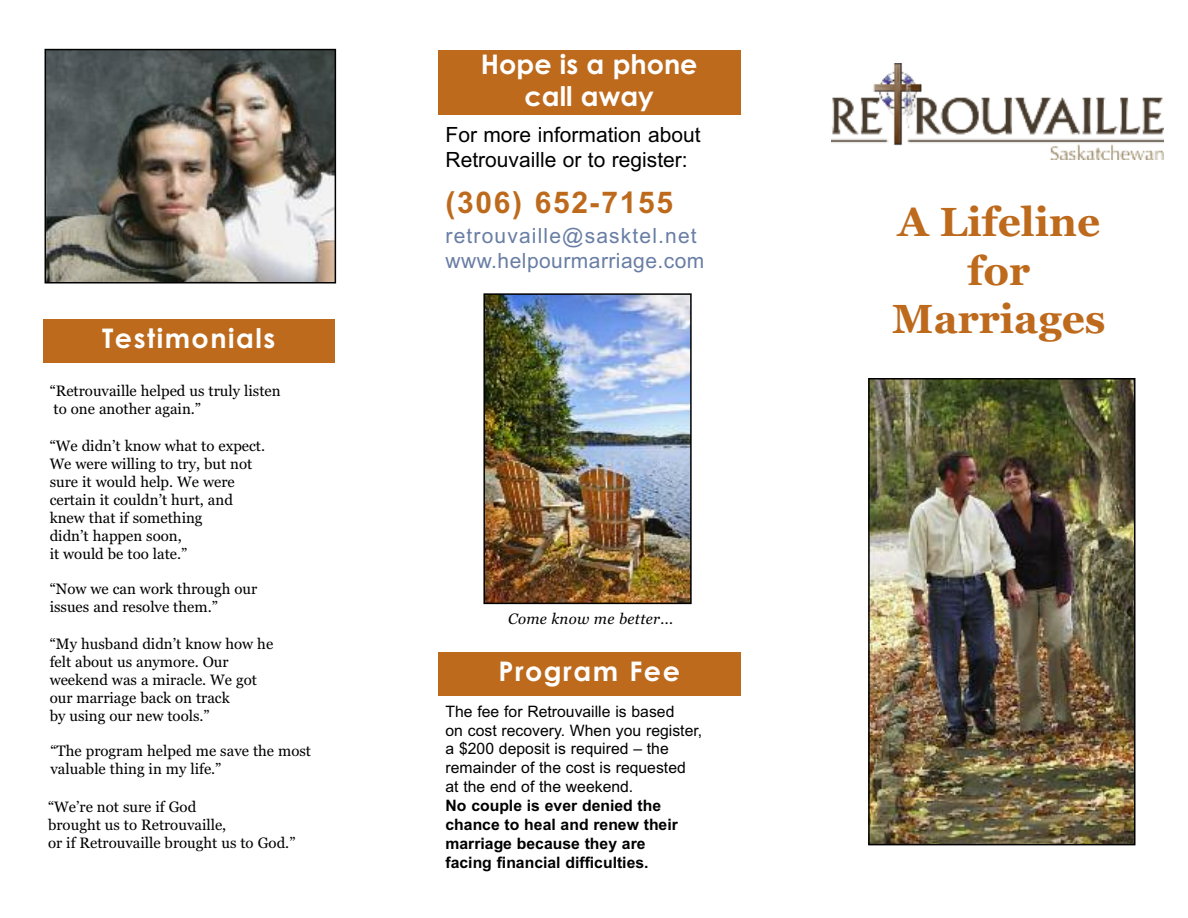
<style>
.page{position:relative;width:1188px;height:918px;background:#fff}
.page>*{position:absolute;margin:0;border:0;box-sizing:border-box;transform-origin:0 0}
.t1{font:700 40.5px/48.6px "Georgia";color:#be6a1d;text-align:center}
.t2{font:700 30px "Arial";letter-spacing:.055em;color:#be6a1d}
.t3{font:700 27px "Century Gothic";letter-spacing:.055em;color:#fff}
.t4{font:700 27px/32.4px "Century Gothic";color:#fff;text-align:center}
.t5{font:21px/25.2px "Arial";color:#000}
.t6{font:21px/25.2px "Arial";letter-spacing:.055em;color:#697ea5}
.t7{font:15.75px/18.9px "Arial";color:#000}
.t8{font:700 15.75px/18.9px "Arial";color:#000}
.t9{font:15px/18px "Georgia";color:#000}
.t10{font:italic 15px "Georgia";letter-spacing:.02em;color:#000}
</style>
<div class="page">
<img style="left:871px;top:381px;width:261px;height:461px">
<div style="left:868px;top:378px;width:267px;height:467px;border:2px solid #000"></div>
<div style="left:43px;top:319px;width:292px;height:43px;background:#be6a1d"></div>
<div style="left:438px;top:50px;width:302px;height:65px;background:#be6a1d"></div>
<div style="left:438px;top:652px;width:302px;height:43px;background:#be6a1d"></div>
<img style="left:832px;top:64px;width:331px;height:96px">
<img style="left:486px;top:296px;width:203px;height:305px">
<div style="left:483px;top:293px;width:209px;height:311px;border:2px solid #000"></div>
<img style="left:48px;top:52px;width:285px;height:229px">
<div style="left:45px;top:49px;width:291px;height:235px;border:2px solid #000"></div>
<h3 class="t3" style="left:102px;top:323px;width:175px">Testimonials</h3>
<p class="t9" style="left:50px;top:382px;width:233px">“Retrouvaille helped us truly listen to one another again.”</p>
<p class="t9" style="left:50px;top:436px;width:217px">“We didn’t know what to expect.<br>We were willing to try, but not sure it would help. We were certain it couldn’t hurt, and knew that if something<br>didn’t happen soon,<br>it would be too late.”</p>
<p class="t9" style="left:50px;top:580px;width:209px">“Now we can work through our issues and resolve them.”</p>
<p class="t9" style="left:50px;top:635px;width:225px">“My husband didn’t know how he felt about us anymore. Our weekend was a miracle. We got our marriage back on track<br>by using our new tools.”</p>
<p class="t9" style="left:50px;top:742px;width:262px">“The program helped me save the most valuable thing in my life.”</p>
<p class="t9" style="left:48px;top:798px;width:249px">“We’re not sure if God<br>brought us to Retrouvaille,<br>or if Retrouvaille brought us to God.”</p>
<h3 class="t4" style="left:481px;top:48px;width:218px">Hope is a phone call away</h3>
<h3 class="t5" style="left:446px;top:122px;width:257px">For more information about<br>Retrouvaille or to register:</h3>
<h2 class="t2" style="left:446px;top:185px;width:229px">(306) 652-7155</h2>
<h3 class="t6" style="left:446px;top:223px;width:260px">retrouvaille@sasktel.net www.helpourmarriage.com</h3>
<p class="t10" style="left:508px;top:610px;width:167px">Come know me better...</p>
<h3 class="t3" style="left:498px;top:656px;width:183px">Program Fee</h3>
<p class="t7" style="left:446px;top:702px;width:258px">The fee for Retrouvaille is based<br>on cost recovery. When you register, a $200 deposit is required – the remainder of the cost is requested at the end of the weekend.</p>
<p class="t8" style="left:446px;top:796px;width:234px">No couple is ever denied the chance to heal and renew their marriage because they are facing financial difficulties.</p>
<h1 class="t1" style="left:892px;top:198px;width:215px">A Lifeline for<br>Marriages</h1>
</div>
